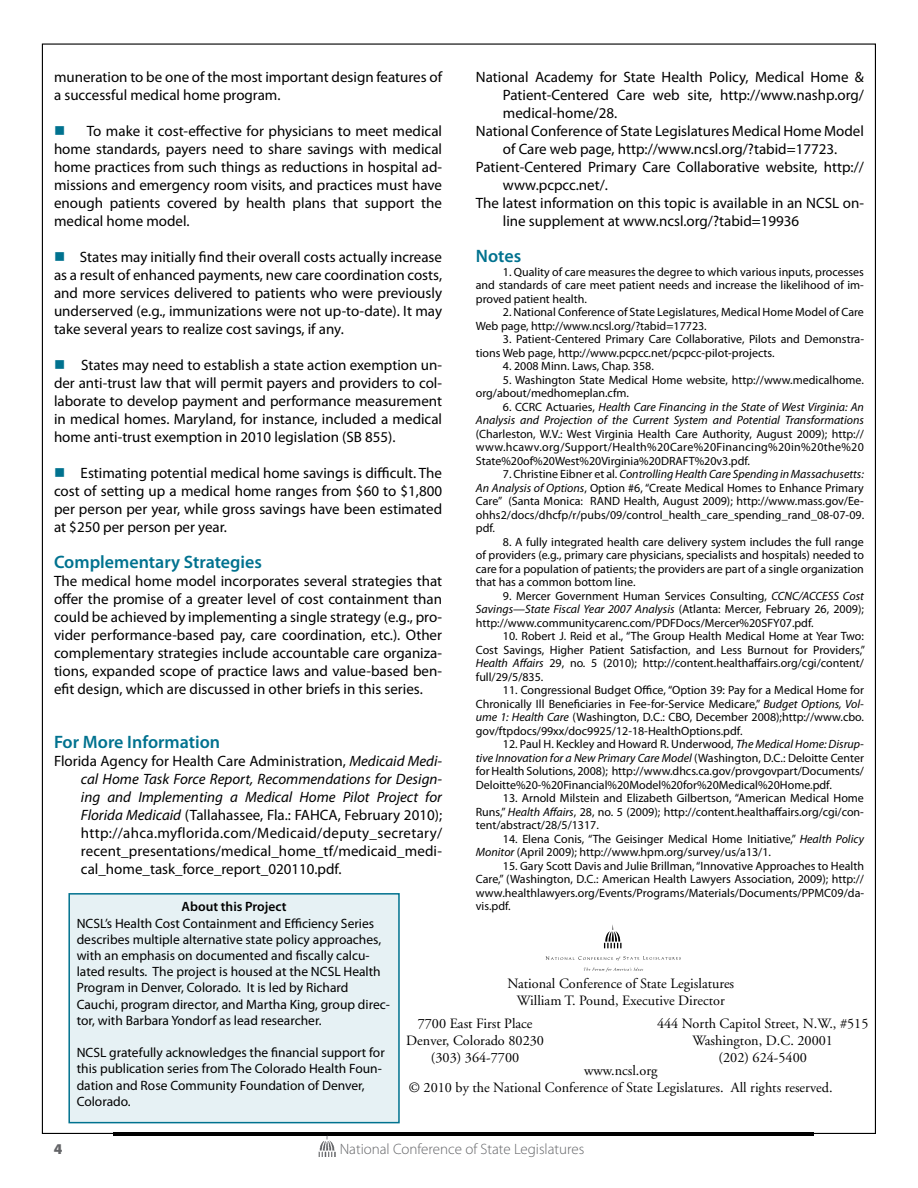
<style>
.page{position:relative;width:918px;height:1188px;background:#fff}
.page>*{position:absolute;margin:0;border:0;box-sizing:border-box;transform-origin:0 0}
.t1{font:600 18px "Myriad Pro";color:#00728f}
.t2{font:15px/18px "Myriad Pro";color:#000;text-align:justify}
.t3{font:300 15px "Myriad Pro";color:#636467}
.t4{font:900 15px "Myriad Pro";color:#636467}
.t5{font:14.25px/17.1px "Adobe Garamond";color:#000;text-align:center}
.t6{font:13.5px/16.2px "Myriad Pro";color:#000}
.t7{font:600 13.5px "Myriad Pro";color:#000}
.t8{font:12px/13.5px "Myriad Pro";color:#000;text-align:justify}
.t9{font:italic 12px/13.5px "Myriad Pro";color:#000;text-align:right}
.s1{color:#00728f}
.s2{font-style:italic}
.s3{font-style:normal}
</style>
<div class="page">
<hr style="left:113px;top:1132px;width:701px;height:4px;background:#000">
<img style="left:318px;top:1135px;width:18px;height:22px">
<svg style="left:546px;top:956px;width:135px;height:5px"></svg>
<svg style="left:604px;top:925px;width:18px;height:23px"></svg>
<svg style="left:584px;top:968px;width:59px;height:4px"></svg>
<div style="left:69px;top:894px;width:330px;height:229px;background:#e6f1f4"></div>
<div style="left:68px;top:893px;width:332px;height:230px;border:2px solid #00728f"></div>
<p class="t2" style="left:54px;top:68px;width:390px">muneration to be one of the most important design features of a successful medical home program.</p>
<p class="t2" style="left:54px;top:122px;width:390px"><span class="s1">■</span> To make it cost-effective for physicians to meet medical home standards, payers need to share savings with medical home practices from such things as reductions in hospital ad&shy;missions and emergency room visits, and practices must have enough patients covered by health plans that support the medical home model.</p>
<p class="t2" style="left:54px;top:248px;width:390px"><span class="s1">■</span> States may initially find their overall costs actually increase as a result of enhanced payments, new care coordination costs, and more services delivered to patients who were previously underserved (e.g., immunizations were not up-to-date). It may take several years to realize cost savings, if any.</p>
<p class="t2" style="left:54px;top:356px;width:390px"><span class="s1">■</span> States may need to establish a state action exemption un&shy;der anti-trust law that will permit payers and providers to col&shy;laborate to develop payment and performance measurement in medical homes. Maryland, for instance, included a medical home anti-trust exemption in 2010 legislation (SB 855).</p>
<p class="t2" style="left:54px;top:464px;width:390px"><span class="s1">■</span> Estimating potential medical home savings is difficult. The cost of setting up a medical home ranges from $60 to $1,800 per person per year, while gross savings have been estimated at $250 per person per year.</p>
<h1 class="t1" style="left:54px;top:551px;width:209px">Complementary Strategies</h1>
<p class="t2" style="left:54px;top:572px;width:390px">The medical home model incorporates several strategies that offer the promise of a greater level of cost containment than could be achieved by implementing a single strategy (e.g., pro&shy;vider performance-based pay, care coordination, etc.). Other complementary strategies include accountable care organiza&shy;tions, expanded scope of practice laws and value-based ben&shy;efit design, which are discussed in other briefs in this series.</p>
<h1 class="t1" style="left:54px;top:731px;width:168px">For More Information</h1>
<p class="t2" style="left:81px;top:752px;width:363px;text-indent:-27px">Florida Agency for Health Care Administration, <span class="s2">Medicaid Medi&shy;cal Home Task Force Report, Recommendations for Design&shy;ing and Implementing a Medical Home Pilot Project for Florida Medicaid</span> (Tallahassee, Fla.: FAHCA, February 2010); http://ahca.myflorida.com/Medicaid/deputy_secretary/ recent_presentations/medical_home_tf/medicaid_medi&shy;cal_home_task_force_report_020110.pdf.</p>
<p class="t2" style="left:476px;top:68px;width:390px">National Academy for State Health Policy, Medical Home &amp;</p>
<p class="t2" style="left:503px;top:86px;width:363px">Patient-Centered Care web site, http://www.nashp.org/</p>
<p class="t2" style="left:503px;top:104px;width:116px">medical-home/28.</p>
<p class="t2" style="left:476px;top:122px;width:390px">National Conference of State Legislatures Medical Home Model</p>
<p class="t2" style="left:503px;top:140px;width:336px">of Care web page, http://www.ncsl.org/?tabid=17723.</p>
<p class="t2" style="left:476px;top:158px;width:390px">Patient-Centered Primary Care Collaborative website, http://</p>
<p class="t2" style="left:503px;top:176px;width:107px">www.pcpcc.net/.</p>
<p class="t2" style="left:476px;top:194px;width:390px">The latest information on this topic is available in an NCSL on-</p>
<p class="t2" style="left:503px;top:212px;width:298px">line supplement at www.ncsl.org/?tabid=19936</p>
<h1 class="t1" style="left:476px;top:245px;width:47px">Notes</h1>
<p class="t8" style="left:476px;top:265px;width:390px;text-indent:27px">1. Quality of care measures the degree to which various inputs, processes and standards of care meet patient needs and increase the likelihood of im&shy;proved patient health.</p>
<p class="t8" style="left:476px;top:305px;width:390px;text-indent:27px">2. National Conference of State Legislatures, Medical Home Model of Care<br>Web page, http://www.ncsl.org/?tabid=17723.</p>
<p class="t8" style="left:476px;top:332px;width:390px;text-indent:27px">3. Patient-Centered Primary Care Collaborative, Pilots and Demonstra&shy;tions Web page, http://www.pcpcc.net/pcpcc-pilot-projects.</p>
<p class="t8" style="left:503px;top:359px;width:152px">4. 2008 Minn. Laws, Chap. 358.</p>
<p class="t8" style="left:476px;top:373px;width:390px;text-indent:27px">5. Washington State Medical Home website, http://www.medicalhome. org/about/medhomeplan.cfm.</p>
<p class="t9" style="left:476px;top:400px;width:390px"><span class="s3">6. CCRC Actuaries,</span> Health Care Financing in the State of West Virginia: An<br>Analysis and Projection of the Current System and Potential Transformations</p>
<p class="t8" style="left:476px;top:427px;width:390px">(Charleston, W.V.: West Virginia Health Care Authority, August 2009); http:// www.hcawv.org/Support/Health%20Care%20Financing%20in%20the%20<br>State%20of%20West%20Virginia%20DRAFT%20v3.pdf.</p>
<p class="t8" style="left:476px;top:467px;width:390px;text-indent:27px">7. Christine Eibner et al. <span class="s2">Controlling Health Care Spending in Massachusetts:<br>An Analysis of Options</span>, Option #6, “Create Medical Homes to Enhance Primary Care” (Santa Monica: RAND Health, August 2009); http://www.mass.gov/Ee&shy;ohhs2/docs/dhcfp/r/pubs/09/control_health_care_spending_rand_08-07-09. pdf.</p>
<p class="t8" style="left:476px;top:535px;width:390px;text-indent:27px">8. A fully integrated health care delivery system includes the full range of providers (e.g., primary care physicians, specialists and hospitals) needed to care for a population of patients; the providers are part of a single organization that has a common bottom line.</p>
<p class="t8" style="left:476px;top:589px;width:390px;text-indent:27px">9. Mercer Government Human Services Consulting, <span class="s2">CCNC/ACCESS Cost Savings—State Fiscal Year 2007 Analysis</span> (Atlanta: Mercer, February 26, 2009); http://www.communitycarenc.com/PDFDocs/Mercer%20SFY07.pdf.</p>
<p class="t8" style="left:476px;top:629px;width:391px;text-indent:27px">10. Robert J. Reid et al., “The Group Health Medical Home at Year Two:<br>Cost Savings, Higher Patient Satisfaction, and Less Burnout for Providers,” <span class="s2">Health Affairs</span> 29, no. 5 (2010); http://content.healthaffairs.org/cgi/content/ full/29/5/835.</p>
<p class="t8" style="left:476px;top:683px;width:390px;text-indent:27px">11. Congressional Budget Office, “Option 39: Pay for a Medical Home for Chronically Ill Beneficiaries in Fee-for-Service Medicare,” <span class="s2">Budget Options, Vol&shy;ume 1: Health Care</span> (Washington, D.C.: CBO, December 2008);http://www.cbo. gov/ftpdocs/99xx/doc9925/12-18-HealthOptions.pdf.</p>
<p class="t8" style="left:476px;top:737px;width:390px;text-indent:27px">12. Paul H. Keckley and Howard R. Underwood, <span class="s2">The Medical Home: Disrup&shy;tive Innovation for a New Primary Care Model</span> (Washington, D.C.: Deloitte Center for Health Solutions, 2008); http://www.dhcs.ca.gov/provgovpart/Documents/ Deloitte%20-%20Financial%20Model%20for%20Medical%20Home.pdf.</p>
<p class="t8" style="left:476px;top:791px;width:390px;text-indent:27px">13. Arnold Milstein and Elizabeth Gilbertson, “American Medical Home Runs,” <span class="s2">Health Affairs</span>, 28, no. 5 (2009); http://content.healthaffairs.org/cgi/con&shy;tent/abstract/28/5/1317.</p>
<p class="t8" style="left:476px;top:832px;width:390px;text-indent:27px">14. Elena Conis, “The Geisinger Medical Home Initiative,” <span class="s2">Health Policy<br>Monitor</span> (April 2009); http://www.hpm.org/survey/us/a13/1.</p>
<p class="t8" style="left:476px;top:859px;width:390px;text-indent:27px">15. Gary Scott Davis and Julie Brillman, “Innovative Approaches to Health Care,” (Washington, D.C.: American Health Lawyers Association, 2009); http:// www.healthlawyers.org/Events/Programs/Materials/Documents/PPMC09/da&shy;vis.pdf.</p>
<p class="t7" style="left:182px;top:898px;width:106px">About this Project</p>
<p class="t6" style="left:77px;top:915px;width:315px">NCSL’s Health Cost Containment and Efficiency Series describes multiple alternative state policy approaches, with an emphasis on documented and fiscally calcu&shy;lated results. The project is housed at the NCSL Health Program in Denver, Colorado. It is led by Richard Cauchi, program director, and Martha King, group direc&shy;tor, with Barbara Yondorf as lead researcher.</p>
<p class="t6" style="left:77px;top:1044px;width:310px">NCSL gratefully acknowledges the financial support for this publication series from The Colorado Health Foun&shy;dation and Rose Community Foundation of Denver, Colorado.</p>
<p class="t5" style="left:507px;top:975px;width:228px">National Conference of State Legislatures<br>William T. Pound, Executive Director</p>
<p class="t5" style="left:406px;top:1015px;width:139px">7700 East First Place<br>Denver, Colorado 80230 (303) 364-7700</p>
<p class="t5" style="left:657px;top:1015px;width:213px">444 North Capitol Street, N.W., #515<br>Washington, D.C. 20001<br>(202) 624-5400</p>
<p class="t5" style="left:584px;top:1062px;width:75px">www.ncsl.org</p>
<p class="t5" style="left:409px;top:1079px;width:425px">© 2010 by the National Conference of State Legislatures. All rights reserved.</p>
<p class="t4" style="left:54px;top:1139px;width:10px">4</p>
<p class="t3" style="left:340px;top:1140px;width:246px">National Conference of State Legislatures</p>
</div>
